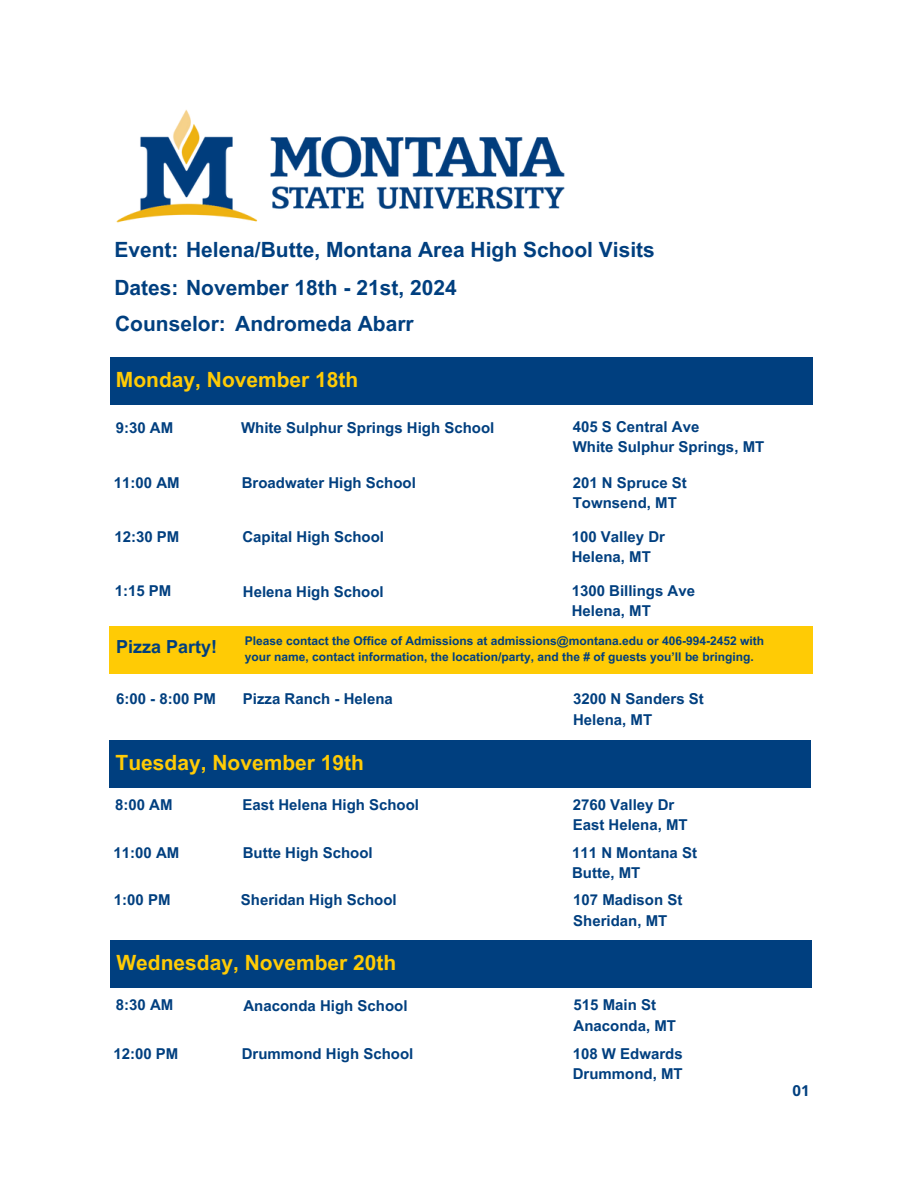
<style>
.page{position:relative;width:918px;height:1188px;background:#fff}
.page>*{position:absolute;margin:0;border:0;box-sizing:border-box;transform-origin:0 0}
.t1{font:700 21px "Arial MT Pro";color:#003f7f}
.t2{font:700 21px "Arial MT Pro";color:#ffcb05}
.t3{font:700 18px "Arial MT Pro";color:#003f7f}
.t4{font:700 15px/20.2px "Arial MT Pro";color:#003f7f}
.t5{font:700 15px "Open Sans";color:#003f7f}
.t6{font:700 12px "Arial MT Pro";color:#003f7f}
</style>
<div class="page">
<div style="left:110px;top:358px;width:702px;height:47px;background:#003f7f"></div>
<img style="left:116px;top:109px;width:449px;height:114px">
<div style="left:109px;top:740px;width:702px;height:48px;background:#003f7f"></div>
<div style="left:109px;top:626px;width:704px;height:47px;background:#ffcb05"></div>
<div style="left:110px;top:941px;width:702px;height:47px;background:#003f7f"></div>
<h1 class="t1" style="left:114px;top:242px;width:542px">Event: Helena/Butte, Montana Area High School Visits</h1>
<h1 class="t1" style="left:114px;top:280px;width:344px">Dates: November 18th - 21st, 2024</h1>
<h1 class="t1" style="left:115px;top:316px;width:300px">Counselor: Andromeda Abarr</h1>
<h1 class="t2" style="left:116px;top:372px;width:244px">Monday, November 18th</h1>
<h4 class="t4" style="left:116px;top:420px;width:59px">9:30 AM</h4>
<h4 class="t4" style="left:114px;top:474px;width:67px">11:00 AM</h4>
<h4 class="t4" style="left:241px;top:420px;width:255px">White Sulphur Springs High School</h4>
<h3 class="t4" style="left:242px;top:474px;width:176px">Broadwater High School</h3>
<h4 class="t4" style="left:114px;top:528px;width:67px">12:30 PM</h4>
<h4 class="t4" style="left:242px;top:528px;width:143px">Capital High School</h4>
<h3 class="t4" style="left:115px;top:582px;width:58px">1:15 PM</h3>
<h3 class="t4" style="left:243px;top:583px;width:142px">Helena High School</h3>
<h3 class="t4" style="left:573px;top:418px;width:193px">405 S Central Ave<br>White Sulphur Springs, MT</h3>
<h4 class="t4" style="left:573px;top:474px;width:116px">201 N Spruce St<br>Townsend, MT</h4>
<h4 class="t4" style="left:572px;top:528px;width:95px">100 Valley Dr<br>Helena, MT</h4>
<h4 class="t4" style="left:572px;top:582px;width:125px">1300 Billings Ave<br>Helena, MT</h4>
<h4 class="t3" style="left:116px;top:640px;width:103px">Pizza Party!</h4>
<h1 class="t6" style="left:245px;top:636px;width:521px">Please contact the Office of Admissions at admissions@montana.edu or 406-994-2452 with</h1>
<h3 class="t6" style="left:245px;top:652px;width:510px">your name, contact information, the location/party, and the # of guests you’ll be bringing.</h3>
<h4 class="t4" style="left:116px;top:691px;width:101px">6:00 - 8:00 PM</h4>
<h4 class="t4" style="left:243px;top:691px;width:151px">Pizza Ranch - Helena</h4>
<h3 class="t4" style="left:573px;top:691px;width:132px">3200 N Sanders St<br>Helena, MT</h3>
<h4 class="t2" style="left:116px;top:754px;width:250px">Tuesday, November 19th</h4>
<p class="t4" style="left:115px;top:796px;width:59px">8:00 AM</p>
<p class="t4" style="left:243px;top:797px;width:178px">East Helena High School</p>
<h3 class="t4" style="left:573px;top:796px;width:116px">2760 Valley Dr<br>East Helena, MT</h3>
<h4 class="t4" style="left:114px;top:844px;width:67px">11:00 AM</h4>
<h4 class="t4" style="left:243px;top:845px;width:131px">Butte High School</h4>
<h3 class="t4" style="left:572px;top:844px;width:126px">111 N Montana St<br>Butte, MT</h3>
<h4 class="t4" style="left:114px;top:892px;width:58px">1:00 PM</h4>
<h4 class="t4" style="left:241px;top:892px;width:157px">Sheridan High School</h4>
<h1 class="t4" style="left:573px;top:892px;width:111px">107 Madison St<br>Sheridan, MT</h1>
<h3 class="t2" style="left:116px;top:955px;width:281px">Wednesday, November 20th</h3>
<h3 class="t4" style="left:116px;top:997px;width:59px">8:30 AM</h3>
<h4 class="t4" style="left:243px;top:997px;width:166px">Anaconda High School</h4>
<h4 class="t4" style="left:574px;top:997px;width:104px">515 Main St<br>Anaconda, MT</h4>
<h4 class="t4" style="left:113px;top:1046px;width:67px">12:00 PM</h4>
<h4 class="t4" style="left:242px;top:1046px;width:173px">Drummond High School</h4>
<p class="t4" style="left:573px;top:1046px;width:111px">108 W Edwards<br>Drummond, MT</p>
<h2 class="t5" style="left:793px;top:1080px;width:19px">01</h2>
</div>
